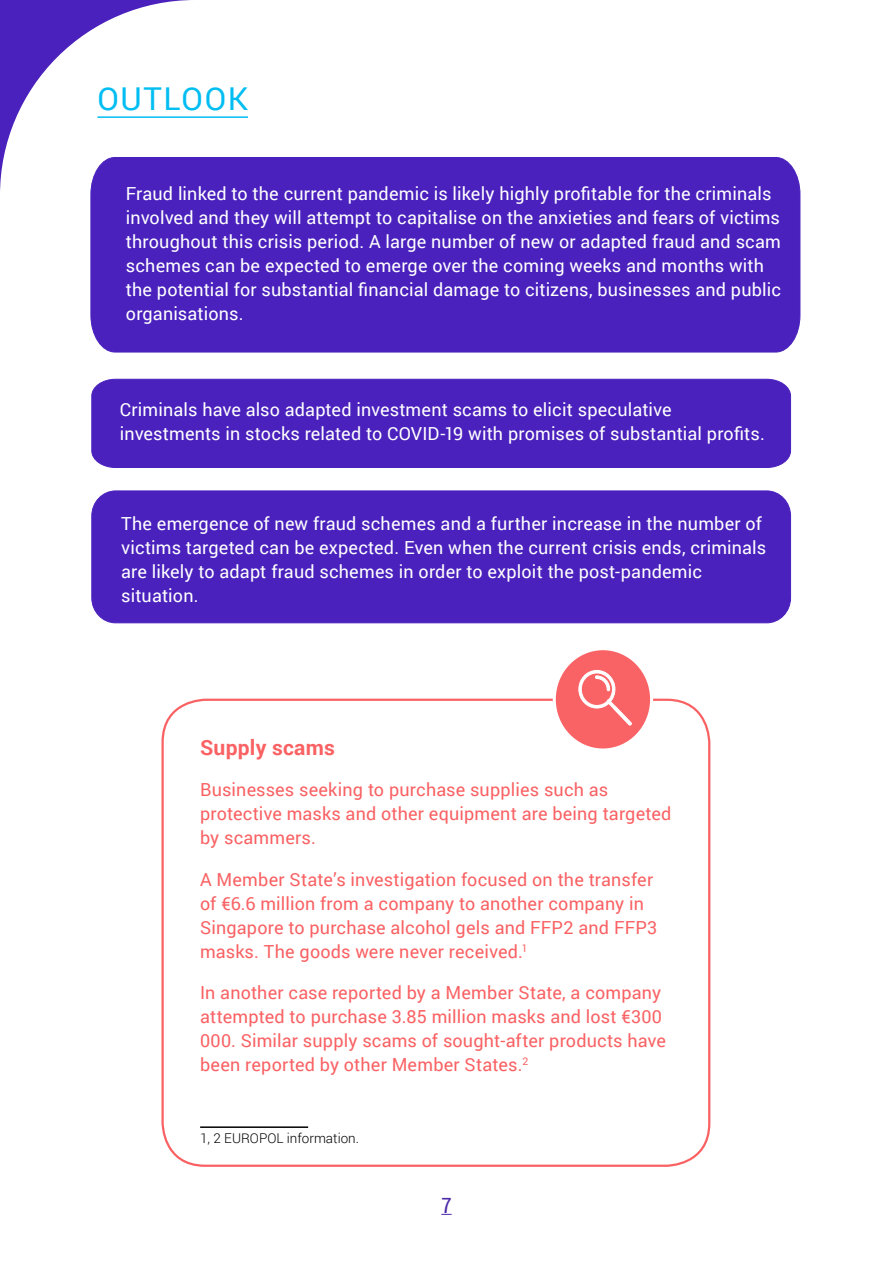
<style>
.page{position:relative;width:893px;height:1263px;background:#fff}
.page>*{position:absolute;margin:0;border:0;box-sizing:border-box;transform-origin:0 0}
.t1{font:31.5px "Roboto";letter-spacing:.05em;color:#00bdf2}
.t2{font:700 21px "Roboto";letter-spacing:.01em;color:#fa6163}
.t3{font:21px "Roboto Condensed";color:#4d2ba8}
.t4{font:18px/24px "Roboto";letter-spacing:.01em;color:#fff}
.t5{font:18px/24px "Roboto";letter-spacing:.01em;color:#fa6163}
.t6{font:300 13.5px "Roboto";color:#000}
</style>
<div class="page">
<div style="left:90px;top:157px;width:711px;height:196px;background:#4a21bd"></div>
<div style="left:91px;top:378px;width:700px;height:90px;background:#4a21bd"></div>
<div style="left:92px;top:491px;width:698px;height:132px;background:#4a21bd;border-radius:24px"></div>
<div style="left:91px;top:490px;width:700px;height:133px;border:1px solid #4a21bd;border-radius:24px"></div>
<hr style="left:97px;top:116px;width:151px;height:2px;background:#00bdf2">
<svg style="left:0;top:0;width:195px;height:195px"></svg>
<hr style="left:200px;top:1126px;width:108px;height:2px;background:#000">
<div style="left:554px;top:649px;width:98px;height:101px;background:#fa6366;border-radius:50%"></div>
<div style="left:553px;top:647px;width:100px;height:104px;border:3px solid #fff;border-radius:50%"></div>
<svg style="left:578px;top:670px;width:54px;height:56px"></svg>
<h1 class="t1" style="left:97px;top:76px;width:152px">OUTLOOK</h1>
<p class="t4" style="left:126px;top:181px;width:657px">Fraud linked to the current pandemic is likely highly profitable for the criminals involved and they will attempt to capitalise on the anxieties and fears of victims throughout this crisis period. A large number of new or adapted fraud and scam schemes can be expected to emerge over the coming weeks and months with the potential for substantial financial damage to citizens, businesses and public organisations.</p>
<p class="t4" style="left:120px;top:397px;width:646px">Criminals have also adapted investment scams to elicit speculative investments in stocks related to COVID-19 with promises of substantial profits.</p>
<p class="t4" style="left:121px;top:511px;width:647px">The emergence of new fraud schemes and a further increase in the number of victims targeted can be expected. Even when the current crisis ends, criminals are likely to adapt fraud schemes in order to exploit the post-pandemic situation.</p>
<p class="t2" style="left:200px;top:733px;width:136px">Supply scams</p>
<p class="t5" style="left:200px;top:777px;width:473px">Businesses seeking to purchase supplies such as protective masks and other equipment are being targeted by scammers.</p>
<p class="t5" style="left:200px;top:867px;width:459px">A Member State’s investigation focused on the transfer of €6.6 million from a company to another company in Singapore to purchase alcohol gels and FFP2 and FFP3 masks. The goods were never received.<sup>1</sup></p>
<p class="t5" style="left:200px;top:980px;width:467px">In another case reported by a Member State, a company attempted to purchase 3.85 million masks and lost €300<br>000. Similar supply scams of sought-after products have been reported by other Member States.<sup>2</sup></p>
<p class="t6" style="left:200px;top:1129px;width:160px">1, 2 EUROPOL information.</p>
<p class="t3" style="left:441px;top:1191px;width:12px">7</p>
</div>
